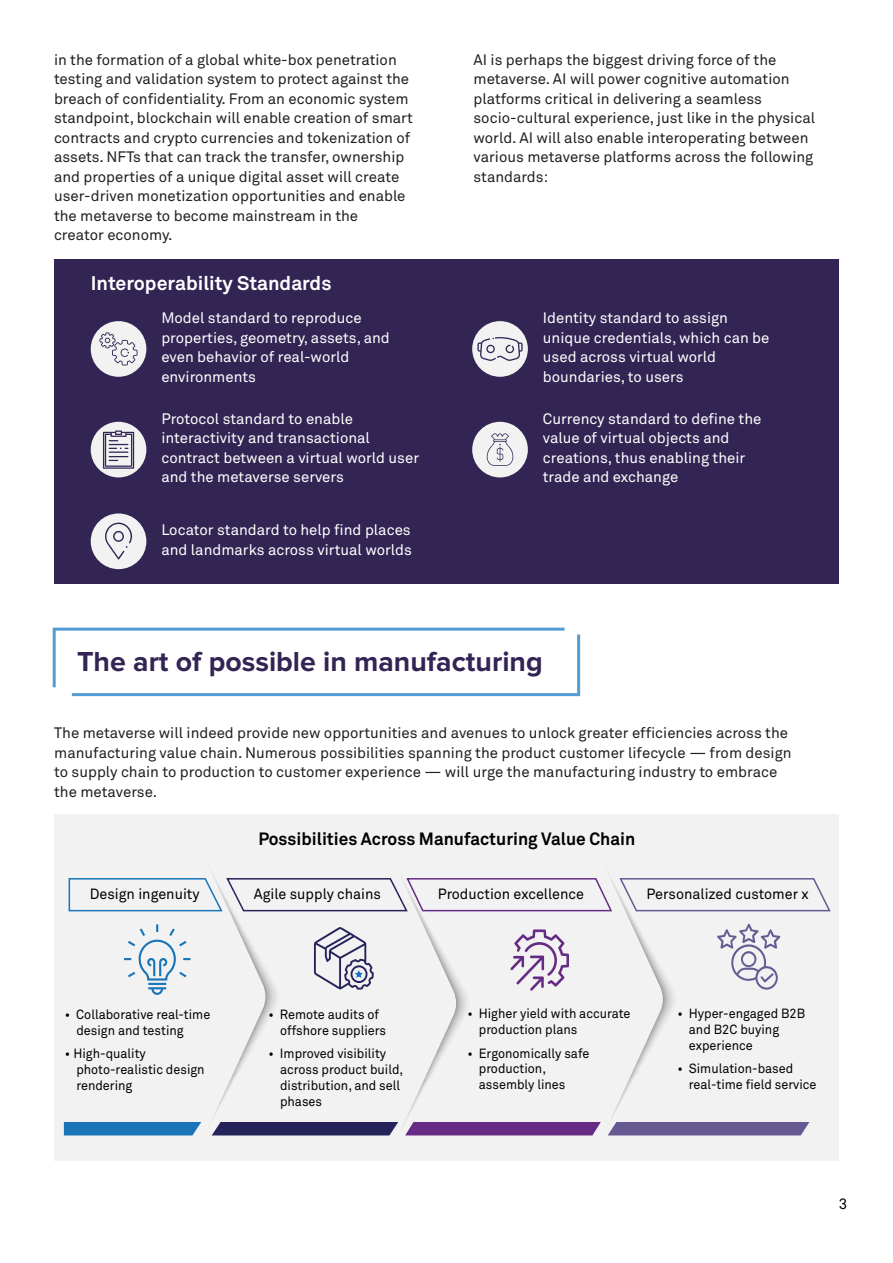
<style>
.page{position:relative;width:893px;height:1263px;background:#fff}
.page>*{position:absolute;margin:0;border:0;box-sizing:border-box;transform-origin:0 0}
.t1{font:700 28.5px "Proxima Nova";color:#322554}
.t2{font:700 19.5px "Wipro Akkurat";color:#fff}
.t3{font:700 17.7px "Wipro Akkurat";color:#000}
.t4{font:15px/19.5px "Wipro Akkurat";color:#231f20}
.t5{font:15px/19.5px "Wipro Akkurat";color:#fff}
.t6{font:15px "Wipro Akkurat";color:#000}
.t7{font:14.7px "Wipro Akkurat";color:#000}
.t8{font:13.2px/15.9px "Wipro Akkurat";color:#000;scale:.96 1}
</style>
<div class="page">
<div style="left:54px;top:260px;width:785px;height:324px;background:#322554"></div>
<svg style="left:52px;top:627px;width:529px;height:70px"></svg>
<div style="left:55px;top:815px;width:784px;height:346px;background:#f2f2f2"></div>
<svg style="left:64px;top:873px;width:767px;height:263px"></svg>
<div style="left:91px;top:321px;width:55px;height:56px;background:#f2f2f2;border-radius:50%"></div>
<div style="left:91px;top:422px;width:55px;height:55px;background:#f2f2f2;border-radius:50%"></div>
<div style="left:91px;top:513px;width:55px;height:56px;background:#f2f2f2;border-radius:50%"></div>
<div style="left:472px;top:321px;width:56px;height:56px;background:#f2f2f2;border-radius:50%"></div>
<div style="left:472px;top:422px;width:56px;height:55px;background:#f2f2f2;border-radius:50%"></div>
<svg style="left:100px;top:332px;width:38px;height:33px"></svg>
<svg style="left:103px;top:430px;width:31px;height:39px"></svg>
<svg style="left:105px;top:523px;width:27px;height:36px"></svg>
<svg style="left:477px;top:337px;width:46px;height:24px"></svg>
<svg style="left:487px;top:433px;width:26px;height:33px"></svg>
<p class="t4" style="left:54px;top:50px;width:360px">in the formation of a global white-box penetration testing and validation system to protect against the breach of confidentiality. From an economic system standpoint, blockchain will enable creation of smart contracts and crypto currencies and tokenization of assets. NFTs that can track the transfer, ownership and properties of a unique digital asset will create user-driven monetization opportunities and enable the metaverse to become mainstream in the<br>creator economy.</p>
<p class="t4" style="left:473px;top:50px;width:343px">AI is perhaps the biggest driving force of the metaverse. AI will power cognitive automation platforms critical in delivering a seamless socio-cultural experience, just like in the physical world. AI will also enable interoperating between various metaverse platforms across the following standards:</p>
<h2 class="t2" style="left:91px;top:271px;width:242px">Interoperability Standards</h2>
<p class="t5" style="left:161px;top:308px;width:230px">Model standard to reproduce properties, geometry, assets, and even behavior of real-world environments</p>
<p class="t5" style="left:161px;top:409px;width:259px">Protocol standard to enable interactivity and transactional contract between a virtual world user and the metaverse servers</p>
<p class="t5" style="left:161px;top:520px;width:252px">Locator standard to help find places and landmarks across virtual worlds</p>
<p class="t5" style="left:543px;top:308px;width:228px">Identity standard to assign unique credentials, which can be used across virtual world boundaries, to users</p>
<p class="t5" style="left:543px;top:409px;width:220px">Currency standard to define the value of virtual objects and creations, thus enabling their trade and exchange</p>
<h1 class="t1" style="left:77px;top:645px;width:467px">The art of possible in manufacturing</h1>
<p class="t4" style="left:54px;top:723px;width:739px">The metaverse will indeed provide new opportunities and avenues to unlock greater efficiencies across the manufacturing value chain. Numerous possibilities spanning the product customer lifecycle — from design to supply chain to production to customer experience — will urge the manufacturing industry to embrace the metaverse.</p>
<p class="t3" style="left:258px;top:828px;width:378px">Possibilities Across Manufacturing Value Chain</p>
<p class="t7" style="left:90px;top:885px;width:111px">Design ingenuity</p>
<p class="t7" style="left:254px;top:885px;width:129px">Agile supply chains</p>
<p class="t7" style="left:438px;top:885px;width:148px">Production excellence</p>
<p class="t7" style="left:646px;top:885px;width:164px">Personalized customer x</p>
<p class="t8" style="left:76px;top:1006px;width:141px;text-indent:-11px">• Collaborative real-time design and testing</p>
<p class="t8" style="left:76px;top:1045px;width:135px;text-indent:-11px">• High-quality photo-realistic design rendering</p>
<p class="t8" style="left:280px;top:1006px;width:112px;text-indent:-11px">• Remote audits of offshore suppliers</p>
<p class="t8" style="left:280px;top:1045px;width:130px;text-indent:-11px">• Improved visibility across product build, distribution, and sell phases</p>
<p class="t8" style="left:479px;top:1006px;width:160px;text-indent:-11px">• Higher yield with accurate production plans</p>
<p class="t8" style="left:479px;top:1045px;width:117px;text-indent:-11px">• Ergonomically safe production, assembly lines</p>
<p class="t8" style="left:689px;top:1005px;width:123px;text-indent:-11px">• Hyper-engaged B2B and B2C buying experience</p>
<p class="t8" style="left:689px;top:1060px;width:134px;text-indent:-11px">• Simulation-based real-time field service</p>
<p class="t6" style="left:839px;top:1195px;width:10px">3</p>
</div>
